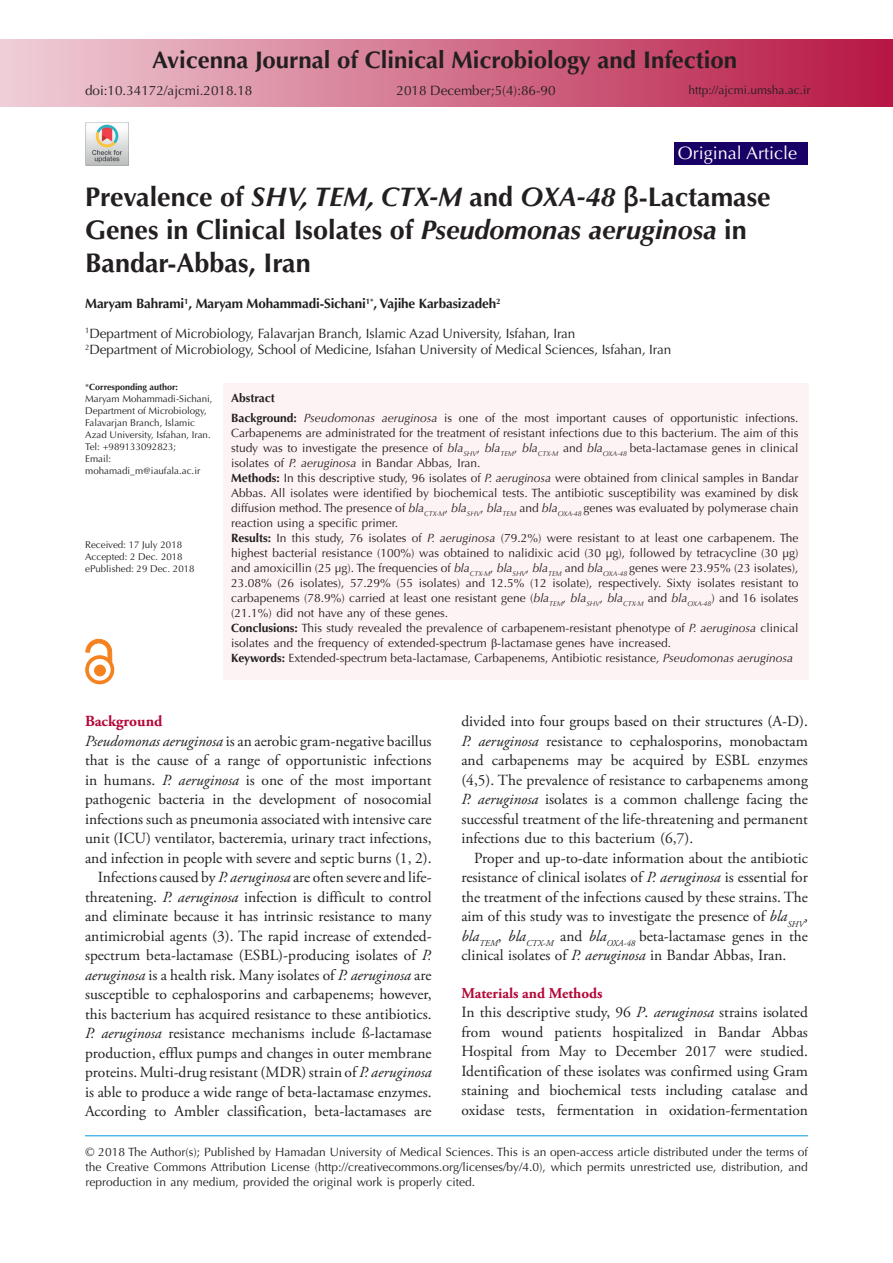
<style>
.page{position:relative;width:893px;height:1263px;background:#fff}
.page>*{position:absolute;margin:0;border:0;box-sizing:border-box;transform-origin:0 0}
.t1{font:700 27px/33px "Optima LT Std";color:#231f20}
.t2{font:700 24px "Optima LT Std";color:#231f20}
.t3{font:18px "Optima LT Std";color:#fff}
.t4{font:15.45px/19.5px "Adobe Garamond Pro";color:#231f20;text-align:justify}
.t5{font:700 15.45px "Adobe Garamond Pro";color:#b30838}
.t6{font:700 15px "Adobe Garamond Pro";color:#b30738}
.t7{font:13.5px "Optima LT Std";letter-spacing:-.01em;color:#231f20}
.t8{font:700 13.5px "Optima LT Std";letter-spacing:-.01em;color:#231f20}
.t9{font:12px/15px "Optima LT Std";color:#231f20;text-align:justify}
.t10{font:700 12px "Optima LT Std";color:#231f20}
.t11{font:9.75px/12px "Optima LT Std";color:#231f20}
.t12{font:700 9px "Optima LT Std";color:#231f20}
.s1{font-style:italic}
.s2{font-family:"Segoe UI";font-weight:600}
.s3{font-weight:400}
.s4{font-weight:700}
.s5{font-family:"Times New Roman"}
</style>
<div class="page">
<div style="left:0;top:39px;width:893px;height:68px;background:linear-gradient(to right,#f0cfd8,#b71742)"></div>
<hr style="left:85px;top:1135px;width:723px;height:1px;background:#0099e5">
<div style="left:674px;top:143px;width:134px;height:22px;background:#190066"></div>
<div style="left:223px;top:383px;width:586px;height:297px;background:#fdf3f4"></div>
<div style="left:95px;top:665px;width:10px;height:11px;background:#f58220;border-radius:50%"></div>
<div style="left:94px;top:665px;width:11px;height:11px;border:1px solid #f58220;border-radius:50%"></div>
<div style="left:85px;top:655px;width:29px;height:29px;border:4px solid #f58220;border-radius:50%"></div>
<svg style="left:86px;top:639px;width:26px;height:24px"></svg>
<img style="left:85px;top:122px;width:43px;height:43px">
<p class="t2" style="left:152px;top:46px;width:587px">Avicenna Journal of Clinical Microbiology and Infection</p>
<p class="t7" style="left:85px;top:83px;width:169px">doi:10.34172/ajcmi.2018.18</p>
<p class="t7" style="left:396px;top:83px;width:161px">2018 December;5(4):86-90</p>
<p class="t9" style="left:688px;top:82px;width:124px">http://ajcmi.umsha.ac.ir</p>
<p class="t3" style="left:678px;top:143px;width:121px">Original Article</p>
<p class="t1" style="left:85px;top:181px;width:687px">Prevalence of <span class="s1">SHV, TEM, CTX-M</span> and <span class="s1">OXA-48</span> <span class="s2">β</span>-Lactamase<br>Genes in Clinical Isolates of <span class="s1">Pseudomonas aeruginosa</span> in<br>Bandar-Abbas, Iran</p>
<p class="t8" style="left:85px;top:296px;width:417px">Maryam Bahrami<sup>1</sup>, Maryam Mohammadi-Sichani<sup>1*</sup>, Vajihe Karbasizadeh<sup>2</sup></p>
<p class="t7" style="left:85px;top:325px;width:492px"><sup>1</sup>Department of Microbiology, Falavarjan Branch, Islamic Azad University, Isfahan, Iran</p>
<p class="t7" style="left:85px;top:342px;width:587px"><sup>2</sup>Department of Microbiology, School of Medicine, Isfahan University of Medical Sciences, Isfahan, Iran</p>
<p class="t12" style="left:85px;top:381px;width:94px"><span class="s3">*</span>Corresponding author:</p>
<p class="t11" style="left:85px;top:392px;width:129px">Maryam Mohammadi-Sichani,</p>
<p class="t11" style="left:85px;top:404px;width:127px">Department of Microbiology,<br>Falavarjan Branch, Islamic<br>Azad University, Isfahan, Iran.</p>
<p class="t11" style="left:85px;top:440px;width:93px">Tel: +989133092823;</p>
<p class="t11" style="left:85px;top:452px;width:28px">Email:</p>
<p class="t11" style="left:85px;top:464px;width:117px">mohamadi_m@iaufala.ac.ir</p>
<p class="t11" style="left:85px;top:539px;width:99px">Received: 17 July 2018</p>
<p class="t11" style="left:85px;top:551px;width:99px">Accepted: 2 Dec. 2018</p>
<p class="t11" style="left:85px;top:563px;width:111px">ePublished: 29 Dec. 2018</p>
<p class="t10" style="left:231px;top:391px;width:45px">Abstract</p>
<p class="t9" style="left:231px;top:410px;width:569px"><span class="s4">Background:</span> <span class="s1">Pseudomonas aeruginosa</span> is one of the most important causes of opportunistic infections.<br>Carbapenems are administrated for the treatment of resistant infections due to this bacterium. The aim of this study was to investigate the presence of <span class="s1">bla</span><sub>SHV</sub>, <span class="s1">bla</span><sub>TEM</sub>, <span class="s1">bla</span><sub>CTX-M</sub> and <span class="s1">bla</span><sub>OXA-48</sub> beta-lactamase genes in clinical isolates of <span class="s1">P. aeruginosa</span> in Bandar Abbas, Iran.</p>
<p class="t9" style="left:231px;top:470px;width:569px"><span class="s4">Methods:</span> In this descriptive study, 96 isolates of <span class="s1">P. aeruginosa</span> were obtained from clinical samples in Bandar Abbas. All isolates were identified by biochemical tests. The antibiotic susceptibility was examined by disk diffusion method. The presence of <span class="s1">bla</span><sub>CTX-M</sub>, <span class="s1">bla</span><sub>SHV</sub>, <span class="s1">bla</span><sub>TEM</sub> and <span class="s1">bla</span><sub>OXA-48</sub> genes was evaluated by polymerase chain reaction using a specific primer.</p>
<p class="t9" style="left:231px;top:530px;width:569px"><span class="s4">Results:</span> In this study, 76 isolates of <span class="s1">P. aeruginosa</span> (79.2%) were resistant to at least one carbapenem. The highest bacterial resistance (100%) was obtained to nalidixic acid (30 µg), followed by tetracycline (30 µg) and amoxicillin (25 µg). The frequencies of <span class="s1">bla</span><sub>CTX-M</sub>, <span class="s1">bla</span><sub>SHV</sub>, <span class="s1">bla</span><sub>TEM</sub> and <span class="s1">bla</span><sub>OXA-48</sub> genes were 23.95% (23 isolates), 23.08% (26 isolates), 57.29% (55 isolates) and 12.5% (12 isolate), respectively. Sixty isolates resistant to carbapenems (78.9%) carried at least one resistant gene (<span class="s1">bla</span><sub>TEM</sub>, <span class="s1">bla</span><sub>SHV</sub>, <span class="s1">bla</span><sub>CTX-M</sub> and <span class="s1">bla</span><sub>OXA-48</sub>) and 16 isolates (21.1%) did not have any of these genes.</p>
<p class="t9" style="left:231px;top:620px;width:569px"><span class="s4">Conclusions:</span> This study revealed the prevalence of carbapenem-resistant phenotype of <span class="s1">P. aeruginosa</span> clinical isolates and the frequency of extended-spectrum <span class="s5">β</span>-lactamase genes have increased.</p>
<p class="t9" style="left:231px;top:650px;width:563px"><span class="s4">Keywords:</span> Extended-spectrum beta-lactamase, Carbapenems, Antibiotic resistance, <span class="s1">Pseudomonas aeruginosa</span></p>
<p class="t5" style="left:85px;top:712px;width:79px">Background</p>
<p class="t4" style="left:85px;top:732px;width:348px"><span class="s1">Pseudomonas aeruginosa</span> is an aerobic gram-negative bacillus that is the cause of a range of opportunistic infections in humans. <span class="s1">P. aeruginosa</span> is one of the most important pathogenic bacteria in the development of nosocomial infections such as pneumonia associated with intensive care unit (ICU) ventilator, bacteremia, urinary tract infections, and infection in people with severe and septic burns (1, 2).</p>
<p class="t4" style="left:85px;top:868px;width:348px;text-indent:13px">Infections caused by <span class="s1">P. aeruginosa</span> are often severe and life&shy;threatening. <span class="s1">P. aeruginosa</span> infection is difficult to control and eliminate because it has intrinsic resistance to many antimicrobial agents (3). The rapid increase of extended&shy;spectrum beta-lactamase (ESBL)-producing isolates of <span class="s1">P. aeruginosa</span> is a health risk. Many isolates of <span class="s1">P. aeruginosa</span> are susceptible to cephalosporins and carbapenems; however, this bacterium has acquired resistance to these antibiotics.<br><span class="s1">P. aeruginosa</span> resistance mechanisms include ß-lactamase production, efflux pumps and changes in outer membrane proteins. Multi-drug resistant (MDR) strain of <span class="s1">P. aeruginosa </span>is able to produce a wide range of beta-lactamase enzymes.<br>According to Ambler classification, beta-lactamases are</p>
<p class="t4" style="left:461px;top:712px;width:348px">divided into four groups based on their structures (A-D).<br><span class="s1">P. aeruginosa</span> resistance to cephalosporins, monobactam and carbapenems may be acquired by ESBL enzymes (4,5). The prevalence of resistance to carbapenems among <span class="s1">P. aeruginosa</span> isolates is a common challenge facing the successful treatment of the life-threatening and permanent infections due to this bacterium (6,7).</p>
<p class="t4" style="left:461px;top:849px;width:348px;text-indent:13px">Proper and up-to-date information about the antibiotic resistance of clinical isolates of <span class="s1">P. aeruginosa</span> is essential for the treatment of the infections caused by these strains. The aim of this study was to investigate the presence of <span class="s1">bla</span><sub>SHV</sub>, <span class="s1">bla</span><sub>TEM</sub>, <span class="s1">bla</span><sub>CTX-M</sub> and <span class="s1">bla</span><sub>OXA-48</sub> beta-lactamase genes in the clinical isolates of <span class="s1">P. aeruginosa</span> in Bandar Abbas, Iran.</p>
<p class="t6" style="left:461px;top:984px;width:143px">Materials and Methods</p>
<p class="t4" style="left:461px;top:1003px;width:348px">In this descriptive study, 96 <span class="s1">P</span>. <span class="s1">aeruginosa</span> strains isolated from wound patients hospitalized in Bandar Abbas Hospital from May to December 2017 were studied.<br>Identification of these isolates was confirmed using Gram staining and biochemical tests including catalase and oxidase tests, fermentation in oxidation-fermentation</p>
<p class="t9" style="left:85px;top:1144px;width:724px">© 2018 The Author(s); Published by Hamadan University of Medical Sciences. This is an open-access article distributed under the terms of the Creative Commons Attribution License (http://creativecommons.org/licenses/by/4.0), which permits unrestricted use, distribution, and reproduction in any medium, provided the original work is properly cited.</p>
</div>
